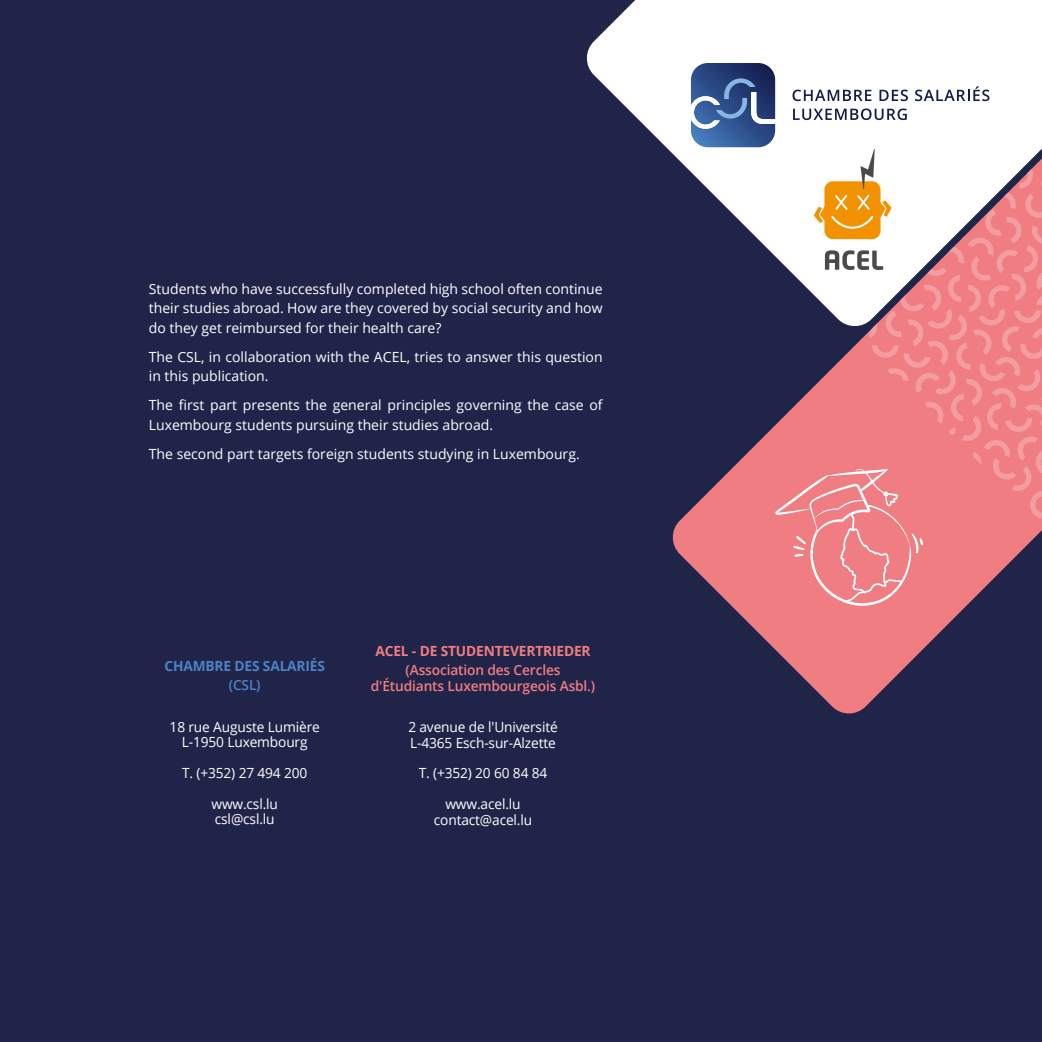
<style>
.page{position:relative;width:1042px;height:1042px;background:#212449}
.page>*{position:absolute;margin:0;border:0;box-sizing:border-box;transform-origin:0 0}
.t1{font:14px/19.2px "Open Sans";color:#fff;text-align:center}
.t2{font:600 14px/15.8px "Open Sans";letter-spacing:-.01em;color:#ef7d81;text-align:center}
.t3{font:700 14px "Open Sans";letter-spacing:-.01em;color:#ef7d81}
.t4{font:700 14px "Open Sans";letter-spacing:-.01em;color:#4b83c4}
.t5{font:600 14px "Open Sans";color:#4b83c4}
</style>
<div class="page">
<svg style="left:672px;top:332px;width:370px;height:382px"></svg>
<svg style="left:587px;top:0;width:455px;height:326px;fill:#fff"></svg>
<svg style="left:691px;top:63px;width:84px;height:84px;background:#476496"></svg>
<svg style="left:792px;top:90px;width:79px;height:11px"></svg>
<svg style="left:879px;top:90px;width:29px;height:11px"></svg>
<svg style="left:915px;top:86px;width:74px;height:15px"></svg>
<svg style="left:793px;top:108px;width:114px;height:12px"></svg>
<svg style="left:868px;top:158px;width:110px;height:367px;background:#eda4a7"></svg>
<svg style="left:978px;top:158px;width:64px;height:367px;background:#eb898e"></svg>
<svg style="left:775px;top:466px;width:148px;height:141px;background:#f0898c"></svg>
<svg style="left:825px;top:250px;width:58px;height:20px"></svg>
<div style="left:824px;top:181px;width:56px;height:58px;background:#f39200;border-radius:8px"></div>
<svg style="left:814px;top:195px;width:77px;height:34px"></svg>
<svg style="left:860px;top:149px;width:14px;height:40px"></svg>
<p class="t1" style="left:149px;top:279px;width:455px;text-align:justify">Students who have successfully completed high school often continue their studies abroad. How are they covered by social security and how do they get reimbursed for their health care?</p>
<p class="t1" style="left:149px;top:347px;width:455px;text-align:left">The CSL, in collaboration with the ACEL, tries to answer this question in this publication.</p>
<p class="t1" style="left:149px;top:395px;width:455px;text-align:left">The first part presents the general principles governing the case of<br>Luxembourg students pursuing their studies abroad.</p>
<p class="t1" style="left:149px;top:444px;width:432px">The second part targets foreign students studying in Luxembourg.</p>
<p class="t4" style="left:164px;top:656px;width:162px">CHAMBRE DES SALARIÉS</p>
<p class="t5" style="left:229px;top:676px;width:33px">(CSL)</p>
<p class="t1" style="left:170px;top:718px;width:152px;line-height:15.8px">18 rue Auguste Lumière<br>L-1950 Luxembourg</p>
<p class="t1" style="left:182px;top:757px;width:127px;line-height:30.6px">T. (+352) 27 494 200 www.csl.lu</p>
<p class="t1" style="left:215px;top:809px;width:61px">csl@csl.lu</p>
<p class="t3" style="left:375px;top:641px;width:217px">ACEL - DE STUDENTEVERTRIEDER</p>
<p class="t2" style="left:371px;top:662px;width:226px">(Association des Cercles d'Étudiants Luxembourgeois Asbl.)</p>
<p class="t1" style="left:408px;top:718px;width:151px;line-height:15.8px;text-align:left">2 avenue de l'Université<br>L-4365 Esch-sur-Alzette</p>
<p class="t1" style="left:419px;top:757px;width:130px;line-height:30.6px">T. (+352) 20 60 84 84 www.acel.lu</p>
<p class="t1" style="left:434px;top:809px;width:100px">contact@acel.lu</p>
</div>
